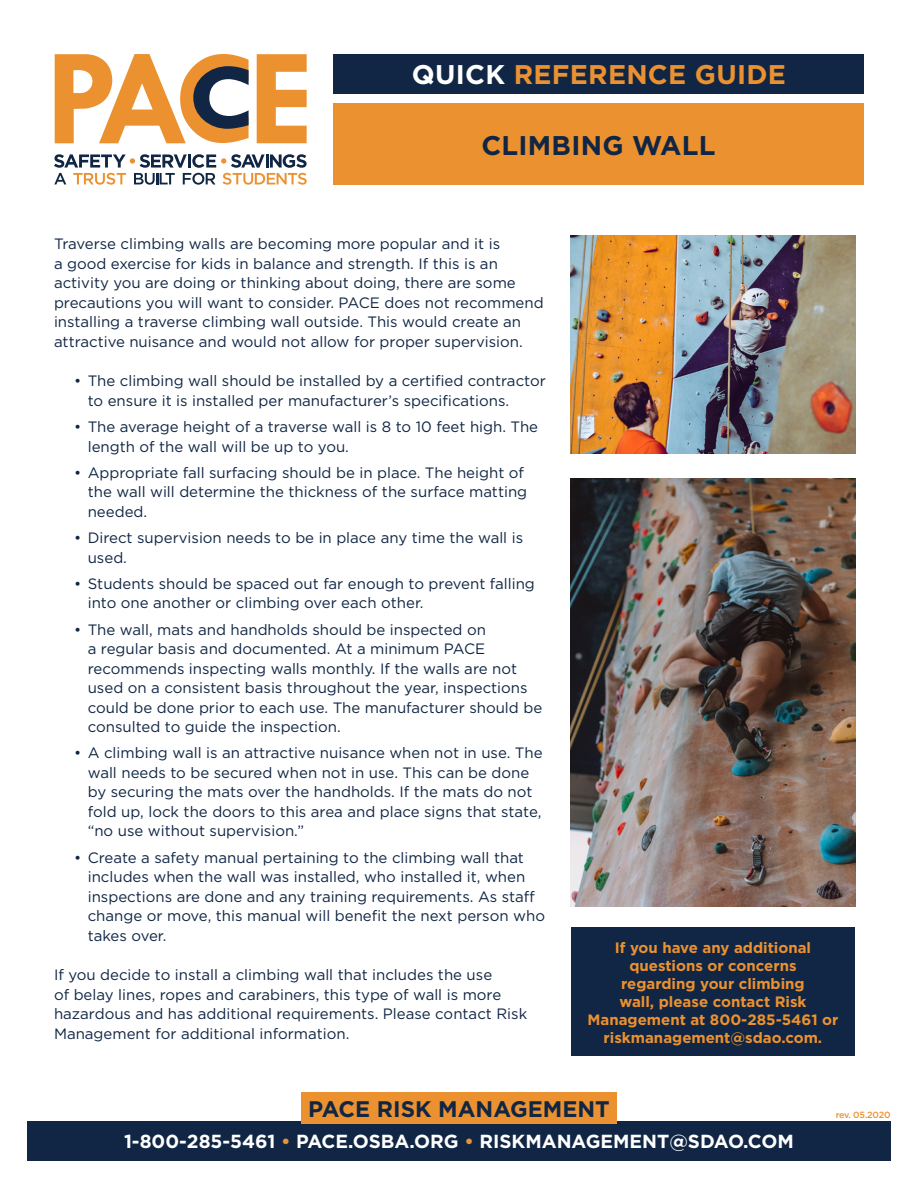
<style>
.page{position:relative;width:918px;height:1188px;background:#fff}
.page>*{position:absolute;margin:0;border:0;box-sizing:border-box;transform-origin:0 0}
.Main_Paragraph{font:700 27px "Gotham";letter-spacing:.01em;color:#ec912f}
.Main_Headline{font:700 27px "Gotham";letter-spacing:.01em;color:#102644}
.Bold_Sub_Head{font:700 22.5px "Gotham";color:#102644}
.t1{font:700 18.9px "Gotham";color:#fff}
.Main_Paragraph-2{font:15px/19.5px "Gotham";color:#102644}
.Main_Paragraph-3{font:700 15px/18px "Gotham";color:#ec912f;text-align:center}
.Main_Paragraph-4{font:500 9px "Gotham";letter-spacing:-.025em;color:#ec912f}
.s1{color:#fff}
.s2{color:#ec912f}
</style>
<div class="page">
<div style="left:27px;top:1121px;width:864px;height:40px;background:#102644"></div>
<div style="left:301px;top:1092px;width:316px;height:31px;background:#ec912f"></div>
<div style="left:333px;top:104px;width:531px;height:81px;background:#ec912f"></div>
<div style="left:571px;top:927px;width:284px;height:129px;background:#102644"></div>
<svg style="left:55px;top:54px;width:194px;height:89px"></svg>
<svg style="left:257px;top:54px;width:50px;height:89px"></svg>
<svg style="left:54px;top:154px;width:253px;height:31px"></svg>
<div style="left:334px;top:54px;width:530px;height:39px;background:#102644"></div>
<img style="left:570px;top:235px;width:286px;height:219px">
<img style="left:570px;top:479px;width:286px;height:427px">
<p class="Main_Paragraph" style="left:412px;top:57px;width:375px"><span class="s1">QUICK</span> REFERENCE GUIDE</p>
<p class="Main_Headline" style="left:481px;top:128px;width:236px">CLIMBING WALL</p>
<p class="Main_Paragraph-2" style="left:54px;top:234px;width:491px">Traverse climbing walls are becoming more popular and it is<br>a good exercise for kids in balance and strength. If this is an activity you are doing or thinking about doing, there are some precautions you will want to consider. PACE does not recommend installing a traverse climbing wall outside. This would create an attractive nuisance and would not allow for proper supervision.</p>
<p class="Main_Paragraph-2" style="left:88px;top:371px;width:460px;text-indent:-14px">• The climbing wall should be installed by a certified contractor to ensure it is installed per manufacturer’s specifications.</p>
<p class="Main_Paragraph-2" style="left:88px;top:417px;width:452px;text-indent:-14px">• The average height of a traverse wall is 8 to 10 feet high. The length of the wall will be up to you.</p>
<p class="Main_Paragraph-2" style="left:88px;top:462px;width:441px;text-indent:-14px">• Appropriate fall surfacing should be in place. The height of the wall will determine the thickness of the surface matting needed.</p>
<p class="Main_Paragraph-2" style="left:88px;top:528px;width:437px;text-indent:-14px">• Direct supervision needs to be in place any time the wall is used.</p>
<p class="Main_Paragraph-2" style="left:88px;top:573px;width:449px;text-indent:-14px">• Students should be spaced out far enough to prevent falling into one another or climbing over each other.</p>
<p class="Main_Paragraph-2" style="left:88px;top:619px;width:456px;text-indent:-14px">• The wall, mats and handholds should be inspected on<br>a regular basis and documented. At a minimum PACE recommends inspecting walls monthly. If the walls are not used on a consistent basis throughout the year, inspections could be done prior to each use. The manufacturer should be consulted to guide the inspection.</p>
<p class="Main_Paragraph-2" style="left:88px;top:743px;width:456px;text-indent:-14px">• A climbing wall is an attractive nuisance when not in use. The wall needs to be secured when not in use. This can be done by securing the mats over the handholds. If the mats do not fold up, lock the doors to this area and place signs that state, “no use without supervision.”</p>
<p class="Main_Paragraph-2" style="left:88px;top:847px;width:459px;text-indent:-14px">• Create a safety manual pertaining to the climbing wall that includes when the wall was installed, who installed it, when inspections are done and any training requirements. As staff change or move, this manual will benefit the next person who takes over.</p>
<p class="Main_Paragraph-2" style="left:54px;top:965px;width:475px">If you decide to install a climbing wall that includes the use<br>of belay lines, ropes and carabiners, this type of wall is more hazardous and has additional requirements. Please contact Risk Management for additional information.</p>
<p class="Main_Paragraph-3" style="left:587px;top:938px;width:252px">If you have any additional questions or concerns<br>regarding your climbing<br>wall, please contact Risk<br>Management at 800-285-5461 or riskmanagement@sdao.com.</p>
<p class="Bold_Sub_Head" style="left:308px;top:1094px;width:303px">PACE RISK MANAGEMENT</p>
<p class="Main_Paragraph-4" style="left:836px;top:1109px;width:57px">rev. 05.2020</p>
<p class="t1" style="left:124px;top:1129px;width:672px">1-800-285-5461 <span class="s2">•</span> PACE.OSBA.ORG <span class="s2">•</span> RISKMANAGEMENT@SDAO.COM</p>
</div>
